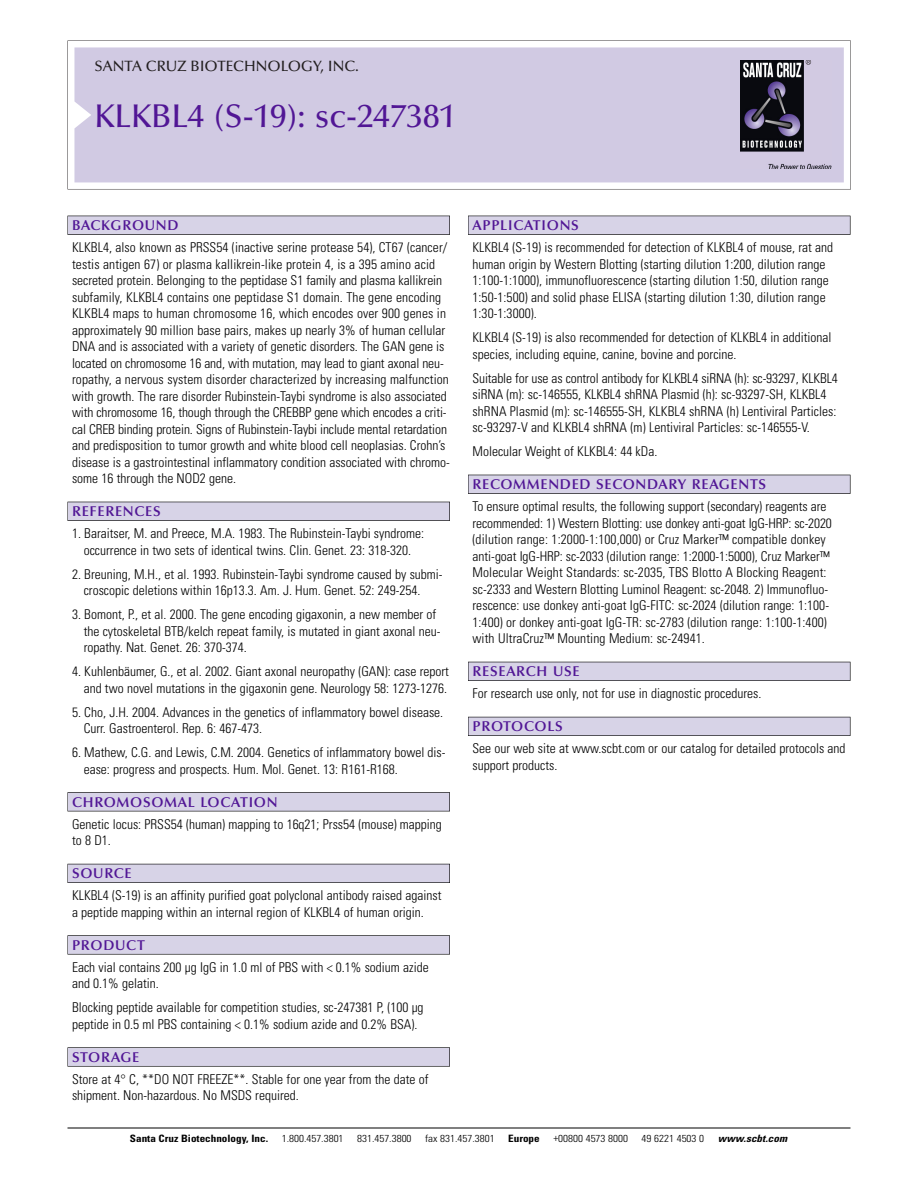
<style>
.page{position:relative;width:918px;height:1188px;background:#fff}
.page>*{position:absolute;margin:0;border:0;box-sizing:border-box;transform-origin:0 0}
.t1{font:500 33px "Optima";color:#511695}
.t2{font:500 15px "Optima";color:#231f20}
.t3{font:600 14.25px "Optima";letter-spacing:.05em;color:#511695}
.t4{font:300 condensed 13.5px/16.5px "Univers";color:#000}
.t5{font:300 condensed 10.2px "Univers";color:#000;scale:1.1 1}
.t6{font:700 condensed 10.2px "Univers";color:#000;scale:1.1 1}
.t7{font:italic 700 condensed 10.2px "Univers";letter-spacing:.005em;color:#000;scale:1.1 1}
</style>
<div class="page">
<svg style="left:68px;top:40px;width:783px;height:149px"></svg>
<div style="left:74px;top:47px;width:770px;height:135px;background:#d1cae3"></div>
<img style="left:741px;top:60px;width:90px;height:108px">
<div style="left:68px;top:216px;width:382px;height:19px;background:#525155"></div>
<div style="left:68px;top:216px;width:381px;height:18px;background:#d7d3e7"></div>
<div style="left:68px;top:502px;width:382px;height:19px;background:#515055"></div>
<div style="left:68px;top:502px;width:381px;height:18px;background:#d7d3e7"></div>
<div style="left:68px;top:792px;width:382px;height:19px;background:#545357"></div>
<div style="left:68px;top:793px;width:381px;height:18px;background:#d7d3e7"></div>
<div style="left:68px;top:864px;width:382px;height:19px;background:#54535a"></div>
<div style="left:68px;top:864px;width:381px;height:18px;background:#d7d3e7"></div>
<svg style="left:68px;top:935px;width:382px;height:20px"></svg>
<div style="left:68px;top:936px;width:381px;height:18px;background:#d7d3e7"></div>
<div style="left:68px;top:1047px;width:382px;height:20px;background:#626263"></div>
<div style="left:68px;top:1048px;width:381px;height:18px;background:#d7d3e7"></div>
<div style="left:468px;top:216px;width:382px;height:19px;background:#525155"></div>
<div style="left:468px;top:216px;width:382px;height:18px;background:#d7d3e7"></div>
<div style="left:468px;top:475px;width:382px;height:19px;background:#515055"></div>
<div style="left:468px;top:475px;width:382px;height:18px;background:#d7d3e7"></div>
<div style="left:468px;top:662px;width:382px;height:19px;background:#525158"></div>
<div style="left:468px;top:662px;width:382px;height:18px;background:#d7d3e7"></div>
<div style="left:468px;top:717px;width:382px;height:19px;background:#54535a"></div>
<div style="left:468px;top:717px;width:382px;height:18px;background:#d7d3e7"></div>
<hr style="left:68px;top:1128px;width:782px;height:1px;background:#000">
<p class="t2" style="left:94px;top:61px;width:266px">SANTA CRUZ BIOTECHNOLOGY, INC.</p>
<h1 class="t1" style="left:94px;top:103px;width:363px">KLKBL4 (S-19): sc-247381</h1>
<p class="t3" style="left:72px;top:219px;width:108px">BACKGROUND</p>
<p class="t4" style="left:72px;top:240px;width:379px">KLKBL4, also known as PRSS54 (inactive serine protease 54), CT67 (cancer/ testis antigen 67) or plasma kallikrein-like protein 4, is a 395 amino acid secreted protein. Belonging to the peptidase S1 family and plasma kallikrein subfamily, KLKBL4 contains one peptidase S1 domain. The gene encoding KLKBL4 maps to human chromosome 16, which encodes over 900 genes in approximately 90 million base pairs, makes up nearly 3% of human cellular DNA and is associated with a variety of genetic disorders. The GAN gene is located on chromosome 16 and, with mutation, may lead to giant axonal neu&shy;ropathy, a nervous system disorder characterized by increasing malfunction with growth. The rare disorder Rubinstein-Taybi syndrome is also associated with chromosome 16, though through the CREBBP gene which encodes a criti&shy;cal CREB binding protein. Signs of Rubinstein-Taybi include mental retardation and predisposition to tumor growth and white blood cell neoplasias. Crohn’s disease is a gastrointestinal inflammatory condition associated with chromo&shy;some 16 through the NOD2 gene.</p>
<p class="t3" style="left:72px;top:506px;width:90px">REFERENCES</p>
<p class="t4" style="left:72px;top:526px;width:354px;text-align:center">1. Baraitser, M. and Preece, M.A. 1983. The Rubinstein-Taybi syndrome: occurrence in two sets of identical twins. Clin. Genet. 23: 318-320.</p>
<p class="t4" style="left:84px;top:567px;width:361px;text-indent:-12px">2. Breuning, M.H., et al. 1993. Rubinstein-Taybi syndrome caused by submi&shy;croscopic deletions within 16p13.3. Am. J. Hum. Genet. 52: 249-254.</p>
<p class="t4" style="left:84px;top:607px;width:358px;text-indent:-12px">3. Bomont, P., et al. 2000. The gene encoding gigaxonin, a new member of the cytoskeletal BTB/kelch repeat family, is mutated in giant axonal neu&shy;ropathy. Nat. Genet. 26: 370-374.</p>
<p class="t4" style="left:72px;top:664px;width:378px;text-align:right">4. Kuhlenbäumer, G., et al. 2002. Giant axonal neuropathy (GAN): case report and two novel mutations in the gigaxonin gene. Neurology 58: 1273-1276.</p>
<p class="t4" style="left:84px;top:705px;width:361px;text-indent:-12px">5. Cho, J.H. 2004. Advances in the genetics of inflammatory bowel disease.<br>Curr. Gastroenterol. Rep. 6: 467-473.</p>
<p class="t4" style="left:84px;top:745px;width:363px;text-indent:-12px">6. Mathew, C.G. and Lewis, C.M. 2004. Genetics of inflammatory bowel dis&shy;ease: progress and prospects. Hum. Mol. Genet. 13: R161-R168.</p>
<p class="t3" style="left:72px;top:796px;width:207px">CHROMOSOMAL LOCATION</p>
<p class="t4" style="left:72px;top:817px;width:371px">Genetic locus: PRSS54 (human) mapping to 16q21; Prss54 (mouse) mapping to 8 D1.</p>
<p class="t3" style="left:72px;top:868px;width:61px">SOURCE</p>
<p class="t4" style="left:72px;top:888px;width:371px">KLKBL4 (S-19) is an affinity purified goat polyclonal antibody raised against a peptide mapping within an internal region of KLKBL4 of human origin.</p>
<p class="t3" style="left:72px;top:939px;width:74px">PRODUCT</p>
<p class="t4" style="left:72px;top:960px;width:358px">Each vial contains 200 µg IgG in 1.0 ml of PBS with &lt; 0.1% sodium azide and 0.1% gelatin.</p>
<p class="t4" style="left:72px;top:1000px;width:353px">Blocking peptide available for competition studies, sc-247381 P, (100 µg peptide in 0.5 ml PBS containing &lt; 0.1% sodium azide and 0.2% BSA).</p>
<p class="t3" style="left:72px;top:1051px;width:69px">STORAGE</p>
<p class="t4" style="left:72px;top:1072px;width:358px">Store at 4° C, **DO NOT FREEZE**. Stable for one year from the date of shipment. Non-hazardous. No MSDS required.</p>
<p class="t3" style="left:473px;top:219px;width:108px">APPLICATIONS</p>
<p class="t4" style="left:473px;top:240px;width:362px">KLKBL4 (S-19) is recommended for detection of KLKBL4 of mouse, rat and human origin by Western Blotting (starting dilution 1:200, dilution range 1:100-1:1000), immunofluorescence (starting dilution 1:50, dilution range 1:50-1:500) and solid phase ELISA (starting dilution 1:30, dilution range 1:30-1:3000).</p>
<p class="t4" style="left:473px;top:330px;width:360px">KLKBL4 (S-19) is also recommended for detection of KLKBL4 in additional species, including equine, canine, bovine and porcine.</p>
<p class="t4" style="left:473px;top:371px;width:367px">Suitable for use as control antibody for KLKBL4 siRNA (h): sc-93297, KLKBL4 siRNA (m): sc-146555, KLKBL4 shRNA Plasmid (h): sc-93297-SH, KLKBL4 shRNA Plasmid (m): sc-146555-SH, KLKBL4 shRNA (h) Lentiviral Particles: sc-93297-V and KLKBL4 shRNA (m) Lentiviral Particles: sc-146555-V.</p>
<p class="t4" style="left:473px;top:444px;width:186px">Molecular Weight of KLKBL4: 44 kDa.</p>
<p class="t3" style="left:473px;top:479px;width:295px">RECOMMENDED SECONDARY REAGENTS</p>
<p class="t4" style="left:473px;top:499px;width:361px">To ensure optimal results, the following support (secondary) reagents are recommended: 1) Western Blotting: use donkey anti-goat IgG-HRP: sc-2020 (dilution range: 1:2000-1:100,000) or Cruz Marker™ compatible donkey anti-goat IgG-HRP: sc-2033 (dilution range: 1:2000-1:5000), Cruz Marker™ Molecular Weight Standards: sc-2035, TBS Blotto A Blocking Reagent: sc-2333 and Western Blotting Luminol Reagent: sc-2048. 2) Immunofluo&shy;rescence: use donkey anti-goat IgG-FITC: sc-2024 (dilution range: 1:100- 1:400) or donkey anti-goat IgG-TR: sc-2783 (dilution range: 1:100-1:400) with UltraCruz™ Mounting Medium: sc-24941.</p>
<p class="t3" style="left:473px;top:666px;width:109px">RESEARCH USE</p>
<p class="t4" style="left:473px;top:686px;width:290px">For research use only, not for use in diagnostic procedures.</p>
<p class="t3" style="left:473px;top:721px;width:92px">PROTOCOLS</p>
<p class="t4" style="left:473px;top:741px;width:375px">See our web site at www.scbt.com or our catalog for detailed protocols and support products.</p>
<p class="t6" style="left:130px;top:1135px;width:127px">Santa Cruz Biotechnology, Inc.</p>
<p class="t5" style="left:282px;top:1135px;width:58px">1.800.457.3801</p>
<p class="t5" style="left:357px;top:1135px;width:51px">831.457.3800</p>
<p class="t5" style="left:425px;top:1135px;width:65px">fax 831.457.3801</p>
<p class="t6" style="left:508px;top:1135px;width:30px">Europe</p>
<p class="t5" style="left:553px;top:1135px;width:69px">+00800 4573 8000</p>
<p class="t5" style="left:642px;top:1135px;width:58px">49 6221 4503 0</p>
<p class="t7" style="left:718px;top:1135px;width:64px">www.scbt.com</p>
</div>
